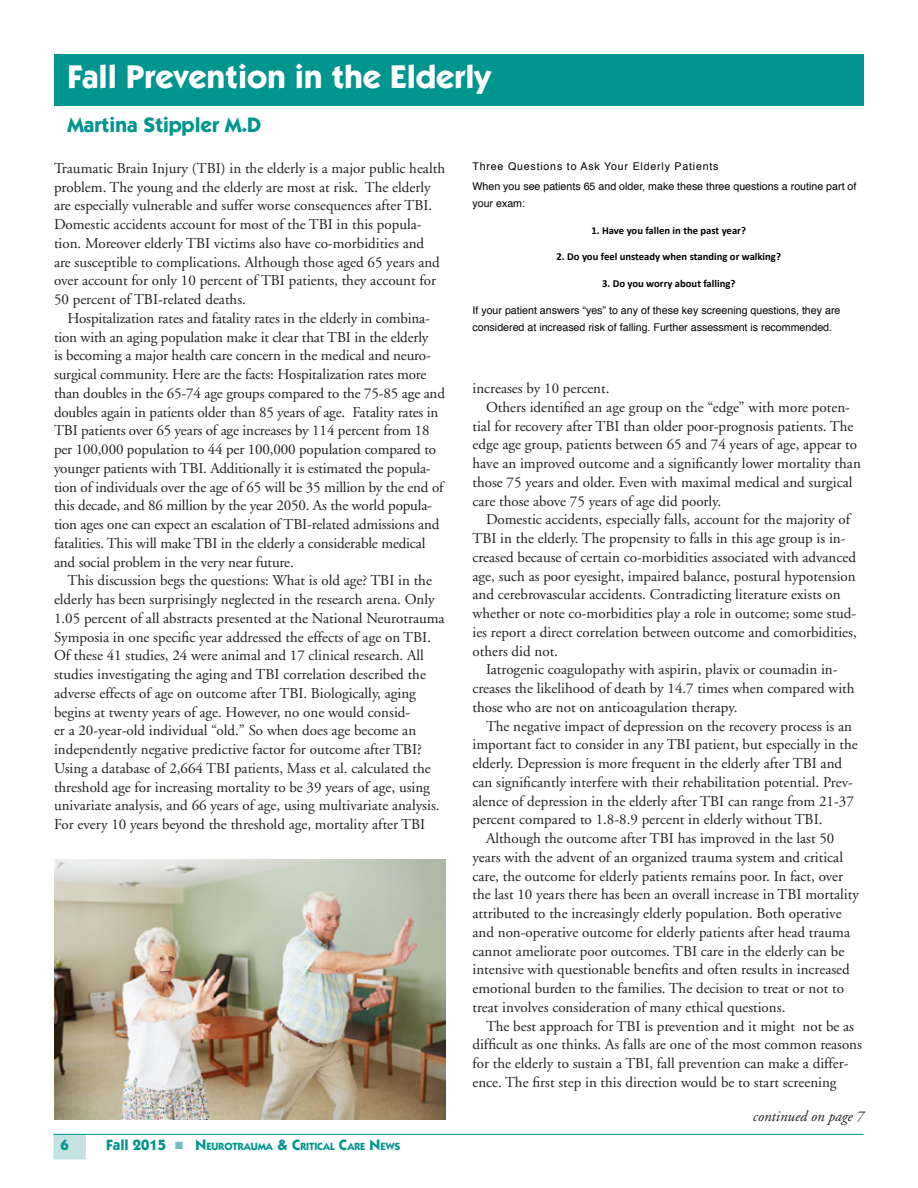
<style>
.page{position:relative;width:918px;height:1188px;background:#fff}
.page>*{position:absolute;margin:0;border:0;box-sizing:border-box;transform-origin:0 0}
.story_reverse_title{font:700 33px "Itc Kabel";color:#fff}
.article_author{font:700 21px "Itc Kabel";color:#00958e}
.t1{font:15px/18.8px "Adobe Garamond";color:#231f20}
.continued_on{font:italic 15px "Adobe Garamond";color:#231f20}
.t2{font:700 15px "Itc Kabel";color:#00958e}
.t3{font:10.65px/17px "Helvetica";color:#000}
.t4{font:700 10.65px "Calibri";color:#000}
.t5{font:10.65px "Helvetica";letter-spacing:.075em;color:#000}
.t6{font:700 10.5px "Itc Kabel";color:#00958e}
.s1{font-size:15px}
</style>
<div class="page">
<div style="left:54px;top:1134px;width:32px;height:25px;background:#c4e2e1"></div>
<hr style="left:54px;top:1134px;width:810px;height:1px;background:#00958e">
<div style="left:54px;top:54px;width:810px;height:52px;background:#00958e"></div>
<img style="left:54px;top:859px;width:391px;height:261px">
<p class="story_reverse_title" style="left:68px;top:57px;width:425px">Fall Prevention in the Elderly</p>
<p class="article_author" style="left:68px;top:112px;width:195px">Martina Stippler M.D</p>
<p class="t1" style="left:54px;top:159px;width:393px">Traumatic Brain Injury (TBI) in the elderly is a major public health problem. The young and the elderly are most at risk. The elderly are especially vulnerable and suffer worse consequences after TBI.<br>Domestic accidents account for most of the TBI in this popula&shy;tion. Moreover elderly TBI victims also have co-morbidities and<br>are susceptible to complications. Although those aged 65 years and over account for only 10 percent of TBI patients, they account for 50 percent of TBI-related deaths.</p>
<p class="t1" style="left:54px;top:309px;width:392px;text-indent:14px">Hospitalization rates and fatality rates in the elderly in combina&shy;tion with an aging population make it clear that TBI in the elderly<br>is becoming a major health care concern in the medical and neuro&shy;surgical community. Here are the facts: Hospitalization rates more than doubles in the 65-74 age groups compared to the 75-85 age and doubles again in patients older than 85 years of age. Fatality rates in TBI patients over 65 years of age increases by 114 percent from 18 per 100,000 population to 44 per 100,000 population compared to younger patients with TBI. Additionally it is estimated the popula&shy;tion of individuals over the age of 65 will be 35 million by the end of this decade, and 86 million by the year 2050. As the world popula&shy;tion ages one can expect an escalation of TBI-related admissions and fatalities. This will make TBI in the elderly a considerable medical and social problem in the very near future.</p>
<p class="t1" style="left:54px;top:572px;width:392px;text-indent:14px">This discussion begs the questions: What is old age? TBI in the elderly has been surprisingly neglected in the research arena. Only 1.05 percent of all abstracts presented at the National Neurotrauma Symposia in one specific year addressed the effects of age on TBI.<br>Of these 41 studies, 24 were animal and 17 clinical research. All studies investigating the aging and TBI correlation described the adverse effects of age on outcome after TBI. Biologically, aging begins at twenty years of age. However, no one would consid-<br>er a 20-year-old individual “old.” So when does age become an independently negative predictive factor for outcome after TBI?<br>Using a database of 2,664 TBI patients, Mass et al. calculated the threshold age for increasing mortality to be 39 years of age, using univariate analysis, and 66 years of age, using multivariate analysis.<br>For every 10 years beyond the threshold age, mortality after TBI</p>
<p class="t2" style="left:60px;top:1136px;width:10px">6</p>
<p class="t2" style="left:106px;top:1136px;width:62px">Fall 2015</p>
<p class="t6" style="left:196px;top:1140px;width:206px"><span class="s1">N</span>EUROTRAUMA <span class="s1">&amp; C</span>RITICAL <span class="s1">C</span>ARE <span class="s1">N</span>EWS</p>
<p class="t5" style="left:472px;top:157px;width:248px">Three Questions to Ask Your Elderly Patients</p>
<p class="t3" style="left:472px;top:178px;width:385px">When you see patients 65 and older, make these three questions a routine part of your exam:</p>
<p class="t4" style="left:592px;top:224px;width:156px">1. Have you fallen in the past year?</p>
<p class="t4" style="left:557px;top:250px;width:226px">2. Do you feel unsteady when standing or walking?</p>
<p class="t4" style="left:602px;top:277px;width:135px">3. Do you worry about falling?</p>
<p class="t3" style="left:472px;top:301px;width:369px">If your patient answers “yes” to any of these key screening questions, they are considered at increased risk of falling. Further assessment is recommended.</p>
<p class="t1" style="left:472px;top:379px;width:139px">increases by 10 percent.</p>
<p class="t1" style="left:472px;top:398px;width:390px;text-indent:14px">Others identified an age group on the “edge” with more poten&shy;tial for recovery after TBI than older poor-prognosis patients. The edge age group, patients between 65 and 74 years of age, appear to have an improved outcome and a significantly lower mortality than those 75 years and older. Even with maximal medical and surgical care those above 75 years of age did poorly.</p>
<p class="t1" style="left:472px;top:511px;width:386px;text-indent:14px">Domestic accidents, especially falls, account for the majority of TBI in the elderly. The propensity to falls in this age group is in&shy;creased because of certain co-morbidities associated with advanced age, such as poor eyesight, impaired balance, postural hypotension and cerebrovascular accidents. Contradicting literature exists on whether or note co-morbidities play a role in outcome; some stud&shy;ies report a direct correlation between outcome and comorbidities, others did not.</p>
<p class="t1" style="left:472px;top:661px;width:384px;text-indent:14px">Iatrogenic coagulopathy with aspirin, plavix or coumadin in&shy;creases the likelihood of death by 14.7 times when compared with those who are not on anticoagulation therapy.</p>
<p class="t1" style="left:472px;top:717px;width:387px;text-indent:14px">The negative impact of depression on the recovery process is an important fact to consider in any TBI patient, but especially in the elderly. Depression is more frequent in the elderly after TBI and can significantly interfere with their rehabilitation potential. Prev&shy;alence of depression in the elderly after TBI can range from 21-37 percent compared to 1.8-8.9 percent in elderly without TBI.</p>
<p class="t1" style="left:472px;top:829px;width:388px;text-indent:14px">Although the outcome after TBI has improved in the last 50 years with the advent of an organized trauma system and critical care, the outcome for elderly patients remains poor. In fact, over the last 10 years there has been an overall increase in TBI mortality attributed to the increasingly elderly population. Both operative and non-operative outcome for elderly patients after head trauma cannot ameliorate poor outcomes. TBI care in the elderly can be intensive with questionable benefits and often results in increased emotional burden to the families. The decision to treat or not to treat involves consideration of many ethical questions.</p>
<p class="t1" style="left:472px;top:1017px;width:391px;text-indent:14px">The best approach for TBI is prevention and it might not be as difficult as one thinks. As falls are one of the most common reasons for the elderly to sustain a TBI, fall prevention can make a differ&shy;ence. The first step in this direction would be to start screening</p>
<p class="continued_on" style="left:753px;top:1108px;width:113px">continued on page 7</p>
</div>
